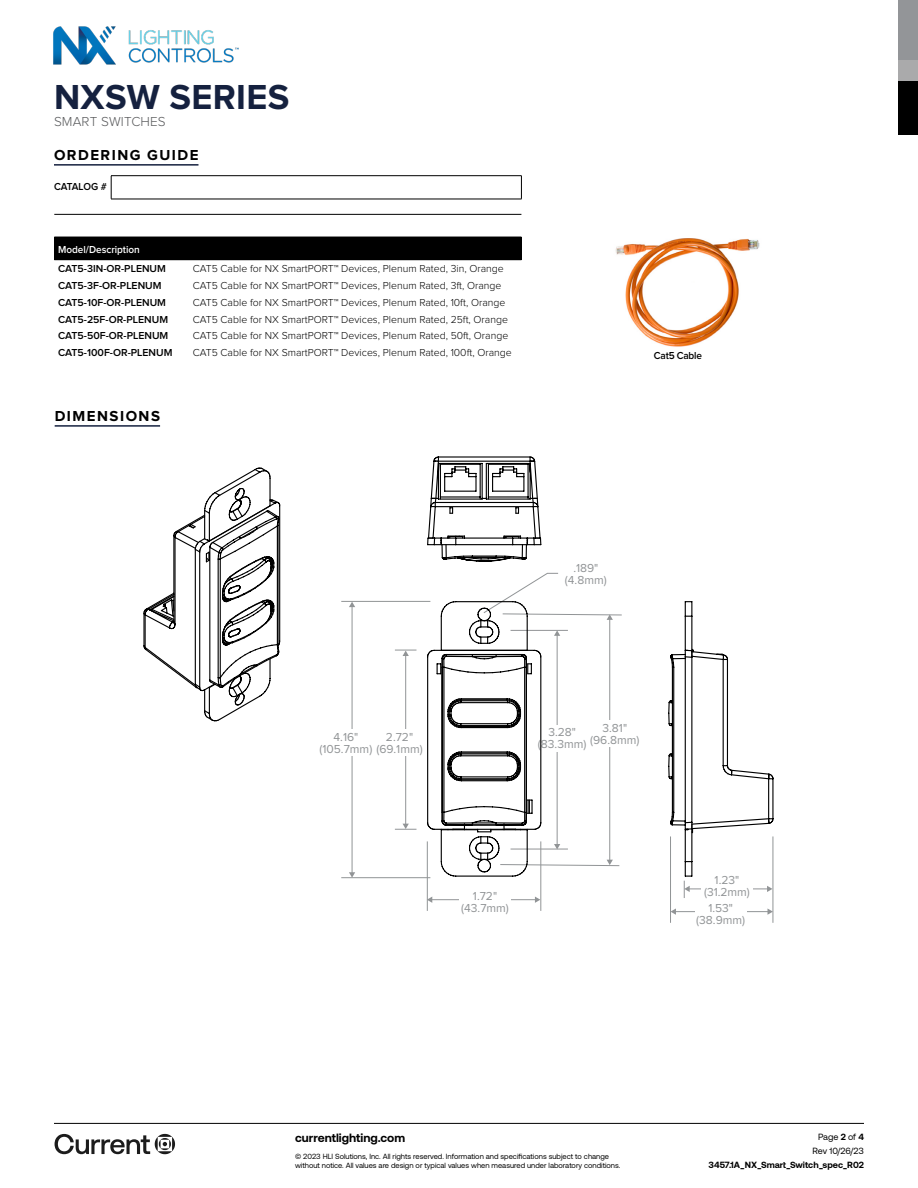
<style>
.page{position:relative;width:918px;height:1188px;background:#fff}
.page>*{position:absolute;margin:0;border:0;box-sizing:border-box;transform-origin:0 0}
.t1{font:700 36px "Proxima Nova";letter-spacing:.01em;color:#15213f}
.t2{font:700 15px "Proxima Nova";letter-spacing:.1em;color:#000}
.t3{font:300 13.5px "Proxima Nova";letter-spacing:.01em;color:#58595b}
.t4{font:12px/12px "Proxima Nova";color:#919496;text-align:center}
.t5{font:700 12px "Aeonik";color:#000}
.t6{font:300 10.5px "Proxima Nova";color:#000}
.t7{font:600 10.5px "Proxima Nova";color:#000}
.t8{font:600 10.5px "Proxima Nova";color:#fff;scale:.95 1}
.t9{font:600 10.5px "Proxima Nova";letter-spacing:-.02em;color:#000;scale:.95 1}
.t10{font:700 9px "Aeonik";color:#000}
.t11{font:9px/14.1px "Aeonik";color:#000;text-align:right}
.t12{font:7.5px/9.8px "Aeonik";color:#000}
.s1{font-weight:700}
</style>
<div class="page">
<hr style="left:54px;top:1123px;width:810px;height:1px;background:#000">
<svg style="left:55px;top:1134px;width:120px;height:20px"></svg>
<div style="left:898px;top:81px;width:20px;height:54px;background:#000"></div>
<div style="left:898px;top:0;width:20px;height:61px;background:#939598"></div>
<div style="left:898px;top:61px;width:20px;height:20px;background:#aaaaab"></div>
<img style="left:53px;top:26px;width:186px;height:39px">
<svg style="left:427px;top:877px;width:115px;height:34px"></svg>
<svg style="left:427px;top:897px;width:5px;height:6px"></svg>
<svg style="left:535px;top:897px;width:5px;height:6px"></svg>
<div style="left:459px;top:890px;width:52px;height:26px;background:#fff"></div>
<hr style="left:405px;top:655px;width:1px;height:170px;background:#919496">
<svg style="left:395px;top:824px;width:21px;height:6px"></svg>
<div style="left:374px;top:729px;width:46px;height:27px;background:#fff"></div>
<hr style="left:341px;top:877px;width:89px;height:1px;background:#919496">
<hr style="left:352px;top:606px;width:1px;height:267px;background:#919496">
<svg style="left:349px;top:872px;width:6px;height:6px"></svg>
<div style="left:321px;top:730px;width:46px;height:26px;background:#fff"></div>
<hr style="left:670px;top:836px;width:1px;height:87px;background:#919496">
<hr style="left:773px;top:836px;width:1px;height:87px;background:#919496">
<hr style="left:675px;top:911px;width:93px;height:1px;background:#919496">
<svg style="left:671px;top:908px;width:5px;height:7px"></svg>
<svg style="left:768px;top:908px;width:5px;height:7px"></svg>
<div style="left:695px;top:902px;width:52px;height:26px;background:#fff"></div>
<hr style="left:689px;top:889px;width:79px;height:1px;background:#919496">
<svg style="left:684px;top:881px;width:6px;height:17px"></svg>
<svg style="left:767px;top:886px;width:6px;height:6px"></svg>
<div style="left:701px;top:873px;width:52px;height:26px;background:#fff"></div>
<svg style="left:447px;top:651px;width:327px;height:226px"></svg>
<svg style="left:427px;top:572px;width:268px;height:262px"></svg>
<svg style="left:433px;top:456px;width:109px;height:90px"></svg>
<svg style="left:341px;top:463px;width:188px;height:256px"></svg>
<svg style="left:143px;top:467px;width:138px;height:255px"></svg>
<hr style="left:54px;top:164px;width:144px;height:2px;background:#15213f">
<hr style="left:55px;top:425px;width:105px;height:2px;background:#15213f">
<div style="left:54px;top:237px;width:467px;height:23px;background:#000"></div>
<hr style="left:54px;top:214px;width:467px;height:1px;background:#000">
<hr style="left:111px;top:175px;width:411px;height:1px;background:#000">
<svg style="left:111px;top:176px;width:1px;height:23px"></svg>
<svg style="left:521px;top:176px;width:1px;height:23px"></svg>
<hr style="left:111px;top:199px;width:411px;height:1px;background:#000">
<img style="left:615px;top:239px;width:145px;height:108px">
<h1 class="t1" style="left:54px;top:77px;width:237px">NXSW SERIES</h1>
<p class="t3" style="left:54px;top:114px;width:113px">SMART SWITCHES</p>
<h2 class="t2" style="left:54px;top:147px;width:146px">ORDERING GUIDE</h2>
<p class="t9" style="left:54px;top:181px;width:57px">CATALOG #</p>
<p class="t8" style="left:58px;top:243px;width:88px">Model/Description</p>
<p class="t7" style="left:58px;top:263px;width:109px">CAT5-3IN-OR-PLENUM</p>
<p class="t6" style="left:193px;top:263px;width:313px">CAT5 Cable for NX SmartPORT™ Devices, Plenum Rated, 3in, Orange</p>
<p class="t7" style="left:58px;top:279px;width:105px">CAT5-3F-OR-PLENUM</p>
<p class="t6" style="left:193px;top:280px;width:310px">CAT5 Cable for NX SmartPORT™ Devices, Plenum Rated, 3ft, Orange</p>
<p class="t7" style="left:58px;top:296px;width:109px">CAT5-10F-OR-PLENUM</p>
<p class="t6" style="left:193px;top:296px;width:314px">CAT5 Cable for NX SmartPORT™ Devices, Plenum Rated, 10ft, Orange</p>
<p class="t7" style="left:58px;top:313px;width:112px">CAT5-25F-OR-PLENUM</p>
<p class="t6" style="left:193px;top:313px;width:317px">CAT5 Cable for NX SmartPORT™ Devices, Plenum Rated, 25ft, Orange</p>
<p class="t7" style="left:58px;top:330px;width:112px">CAT5-50F-OR-PLENUM</p>
<p class="t6" style="left:193px;top:330px;width:317px">CAT5 Cable for NX SmartPORT™ Devices, Plenum Rated, 50ft, Orange</p>
<p class="t7" style="left:58px;top:347px;width:116px">CAT5-100F-OR-PLENUM</p>
<p class="t6" style="left:193px;top:347px;width:321px">CAT5 Cable for NX SmartPORT™ Devices, Plenum Rated, 100ft, Orange</p>
<h2 class="t2" style="left:55px;top:408px;width:107px">DIMENSIONS</h2>
<p class="t9" style="left:654px;top:349px;width:52px">Cat5 Cable</p>
<p class="t4" style="left:565px;top:562px;width:43px">.189" (4.8mm)</p>
<p class="t4" style="left:320px;top:731px;width:105px;text-align:left;text-indent:66px">2.72" (105.7mm) (69.1mm)</p>
<p class="t4" style="left:334px;top:731px;width:26px">4.16"</p>
<p class="t4" style="left:590px;top:722px;width:51px">3.81" (96.8mm)</p>
<p class="t4" style="left:538px;top:727px;width:50px">3.28" (83.3mm)</p>
<p class="t4" style="left:461px;top:891px;width:49px">1.72" (43.7mm)</p>
<p class="t4" style="left:704px;top:874px;width:47px">1.23" (31.2mm)</p>
<p class="t4" style="left:696px;top:903px;width:50px">1.53" (38.9mm)</p>
<p class="t5" style="left:295px;top:1131px;width:112px">currentlighting.com</p>
<p class="t12" style="left:295px;top:1151px;width:327px">© 2023 HLI Solutions, Inc. All rights reserved. Information and specifications subject to change without notice. All values are design or typical values when measured under laboratory conditions.</p>
<p class="t11" style="left:813px;top:1130px;width:53px">Page <span class="s1">2</span> of <span class="s1">4<br></span>Rev 10/26/23</p>
<p class="t10" style="left:709px;top:1160px;width:157px">3457.1A_NX_Smart_Switch_spec_R02</p>
</div>
